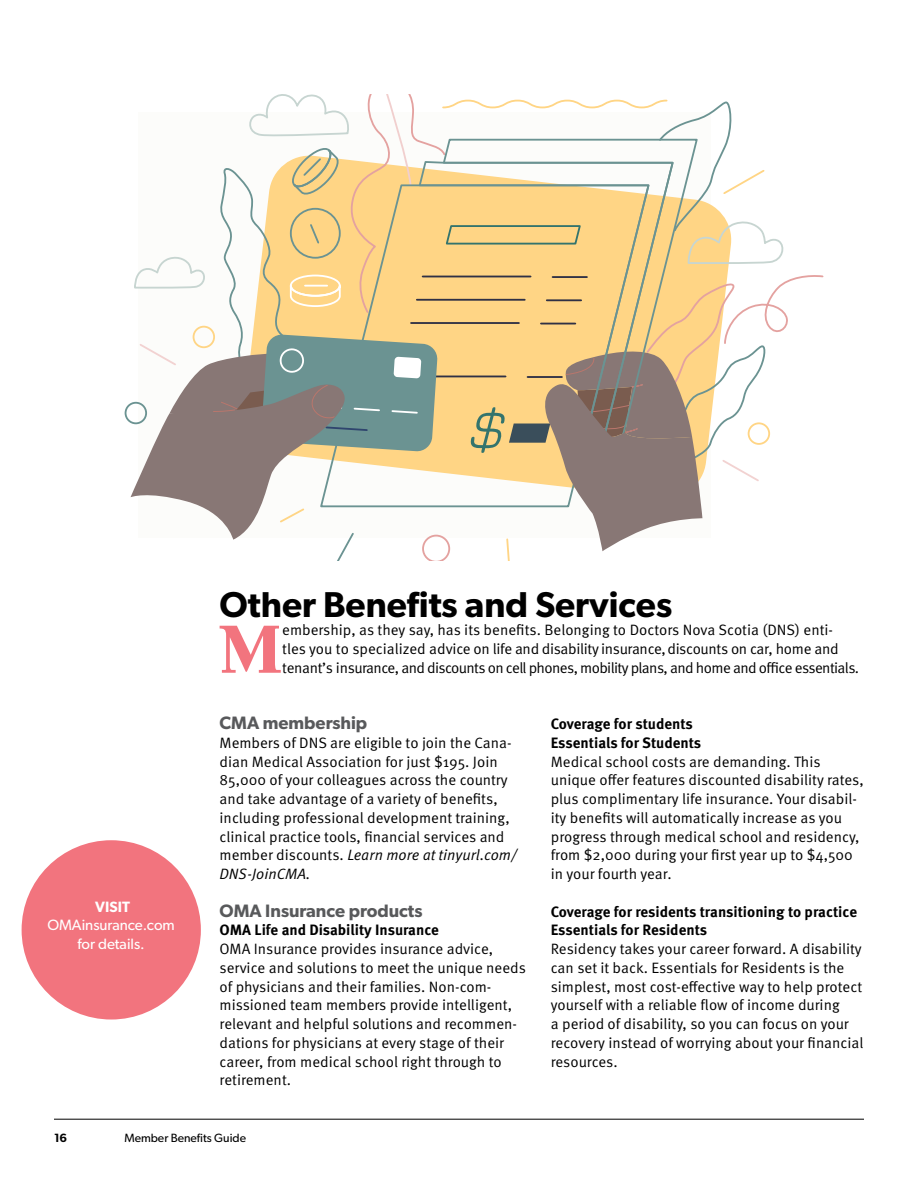
<style>
.page{position:relative;width:918px;height:1188px;background:#fff}
.page>*{position:absolute;margin:0;border:0;box-sizing:border-box;transform-origin:0 0}
.body_intro{font:900 74.1px "Berkeley Std";color:#f2747e}
.t1{font:600 36px "Gibson";color:#000}
.hed_2{font:600 18px "Gibson";color:#58595b}
.body_no_indent{font:15px/18.8px "Meta OT Norm";color:#000}
.body_intro-2{font:15px/18.8px "Meta OT Norm";letter-spacing:-.02em;color:#000}
.sub_hed{font:700 15px "Meta OT";color:#000}
.body_no_indent-2{font:15px/18.8px "Gibson";color:#fff;text-align:center}
.t2{font:12px "Gibson";color:#000}
.t3{font:600 12px "Gibson";color:#000}
.s1{font-weight:600}
.s2{font-family:"Meta OT Norm Ita"}
</style>
<div class="page">
<hr style="left:54px;top:1119px;width:810px;height:1px;background:#000">
<div style="left:125px;top:402px;width:22px;height:22px;border:2px solid #6b9392;border-radius:50%"></div>
<svg style="left:131px;top:94px;width:693px;height:467px"></svg>
<div style="left:22px;top:840px;width:179px;height:180px;background:#f2747e;border-radius:50%"></div>
<p class="body_no_indent-2" style="left:47px;top:897px;width:129px"><span class="s1">VISIT<br></span>OMAinsurance.com for details.</p>
<p class="t1" style="left:220px;top:583px;width:454px">Other Benefits and Services</p>
<p class="body_intro" style="left:219px;top:610px;width:65px">M</p>
<p class="body_intro-2" style="left:282px;top:621px;width:578px">embership, as they say, has its benefits. Belonging to Doctors Nova Scotia (DNS) enti&shy;tles you to specialized advice on life and disability insurance, discounts on car, home and tenant’s insurance, and discounts on cell phones, mobility plans, and home and office essentials.</p>
<p class="hed_2" style="left:220px;top:712px;width:149px">CMA membership</p>
<p class="body_no_indent" style="left:220px;top:733px;width:299px">Members of DNS are eligible to join the Cana&shy;dian Medical Association for just $195. Join 85,000 of your colleagues across the country and take advantage of a variety of benefits, including professional development training, clinical practice tools, financial services and member discounts. <span class="s2">Learn more at tinyurl.com/ DNS-JoinCMA.</span></p>
<p class="hed_2" style="left:220px;top:900px;width:204px">OMA Insurance products</p>
<p class="sub_hed" style="left:220px;top:921px;width:221px">OMA Life and Disability Insurance</p>
<p class="body_no_indent" style="left:220px;top:940px;width:308px">OMA Insurance provides insurance advice, service and solutions to meet the unique needs of physicians and their families. Non-com&shy;missioned team members provide intelligent, relevant and helpful solutions and recommen&shy;dations for physicians at every stage of their career, from medical school right through to retirement.</p>
<p class="sub_hed" style="left:551px;top:714px;width:144px">Coverage for students</p>
<p class="sub_hed" style="left:551px;top:733px;width:152px">Essentials for Students</p>
<p class="body_no_indent" style="left:551px;top:752px;width:315px">Medical school costs are demanding. This unique offer features discounted disability rates, plus complimentary life insurance. Your disabil&shy;ity benefits will automatically increase as you progress through medical school and residency, from $2,000 during your first year up to $4,500 in your fourth year.</p>
<p class="sub_hed" style="left:551px;top:902px;width:308px">Coverage for residents transitioning to practice</p>
<p class="sub_hed" style="left:551px;top:921px;width:158px">Essentials for Residents</p>
<p class="body_no_indent" style="left:551px;top:940px;width:314px">Residency takes your career forward. A disability can set it back. Essentials for Residents is the simplest, most cost-effective way to help protect yourself with a reliable flow of income during<br>a period of disability, so you can focus on your recovery instead of worrying about your financial resources.</p>
<p class="t3" style="left:54px;top:1130px;width:15px">16</p>
<p class="t2" style="left:124px;top:1130px;width:123px">Member Benefits Guide</p>
</div>
